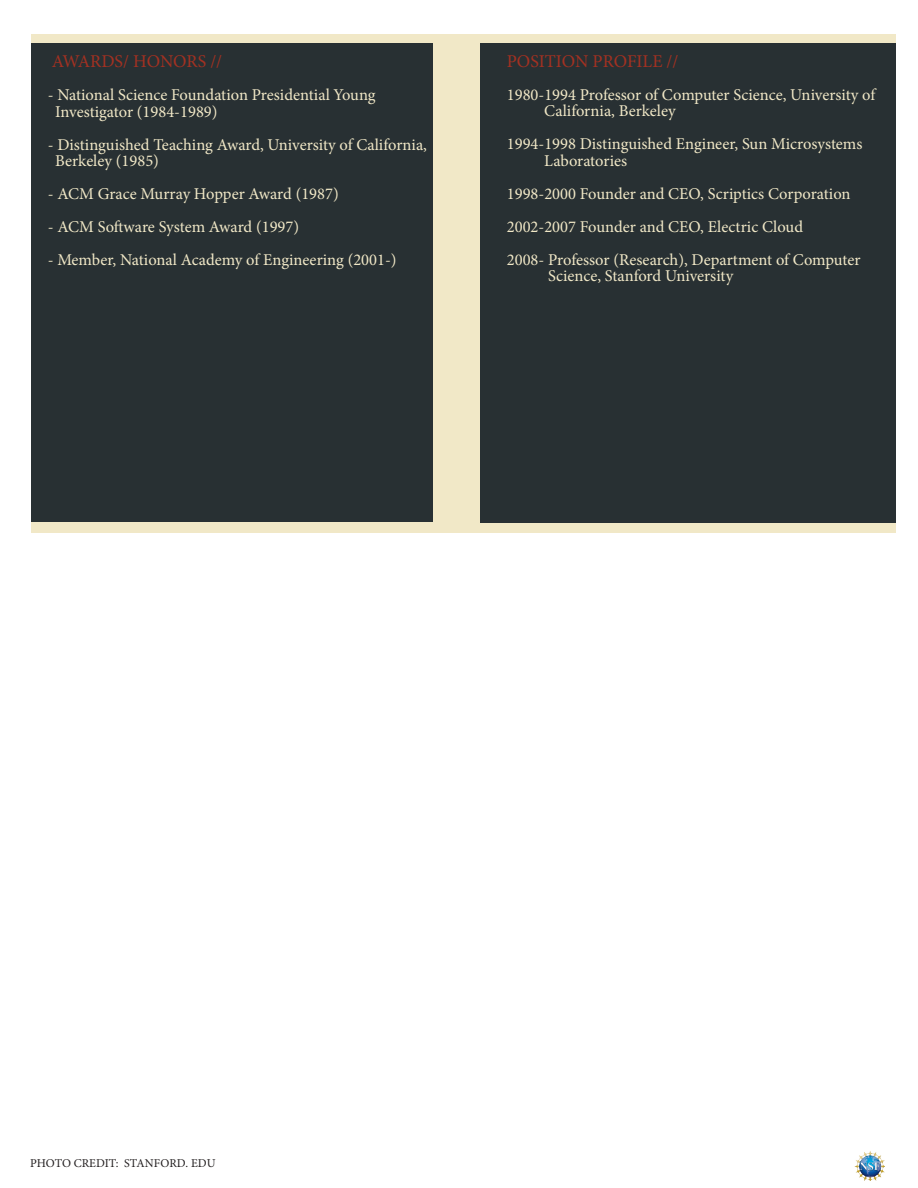
<style>
.page{position:relative;width:918px;height:1188px;background:#fff}
.page>*{position:absolute;margin:0;border:0;box-sizing:border-box;transform-origin:0 0}
.t1{font:18px "Minion Pro";letter-spacing:-.005em;color:#a33022}
.t2{font:16.5px "Minion Pro";color:#f1e8c7}
.t3{font:12px "Minion Pro";color:#231f20}
</style>
<div class="page">
<img style="left:855px;top:1151px;width:29px;height:29px">
<div style="left:31px;top:34px;width:436px;height:499px;background:#f1e8c7"></div>
<div style="left:459px;top:34px;width:436px;height:498px;background:#f1e8c7"></div>
<div style="left:31px;top:44px;width:402px;height:478px;background:#283033"></div>
<div style="left:480px;top:44px;width:415px;height:479px;background:#283033"></div>
<p class="t1" style="left:52px;top:49px;width:172px">AWARDS/ HONORS //</p>
<p class="t2" style="left:48px;top:84px;width:329px">- National Science Foundation Presidential Young</p>
<p class="t2" style="left:55px;top:100px;width:164px">Investigator (1984-1989)</p>
<p class="t2" style="left:48px;top:133px;width:381px">- Distinguished Teaching Award, University of California,</p>
<p class="t2" style="left:55px;top:150px;width:105px">Berkeley (1985)</p>
<p class="t2" style="left:48px;top:183px;width:293px">- ACM Grace Murray Hopper Award (1987)</p>
<p class="t2" style="left:48px;top:216px;width:253px">- ACM Software System Award (1997)</p>
<p class="t2" style="left:48px;top:249px;width:350px">- Member, National Academy of Engineering (2001-)</p>
<p class="t1" style="left:507px;top:49px;width:173px">POSITION PROFILE //</p>
<p class="t2" style="left:507px;top:84px;width:370px">1980-1994 Professor of Computer Science, University of</p>
<p class="t2" style="left:544px;top:100px;width:133px">California, Berkeley</p>
<p class="t2" style="left:507px;top:133px;width:357px">1994-1998 Distinguished Engineer, Sun Microsystems</p>
<p class="t2" style="left:544px;top:150px;width:84px">Laboratories</p>
<p class="t2" style="left:507px;top:183px;width:345px">1998-2000 Founder and CEO, Scriptics Corporation</p>
<p class="t2" style="left:507px;top:216px;width:298px">2002-2007 Founder and CEO, Electric Cloud</p>
<p class="t2" style="left:507px;top:249px;width:355px">2008- Professor (Research), Department of Computer</p>
<p class="t2" style="left:548px;top:265px;width:187px">Science, Stanford University</p>
<p class="t3" style="left:30px;top:1155px;width:187px">PHOTO CREDIT: STANFORD. EDU</p>
</div>
